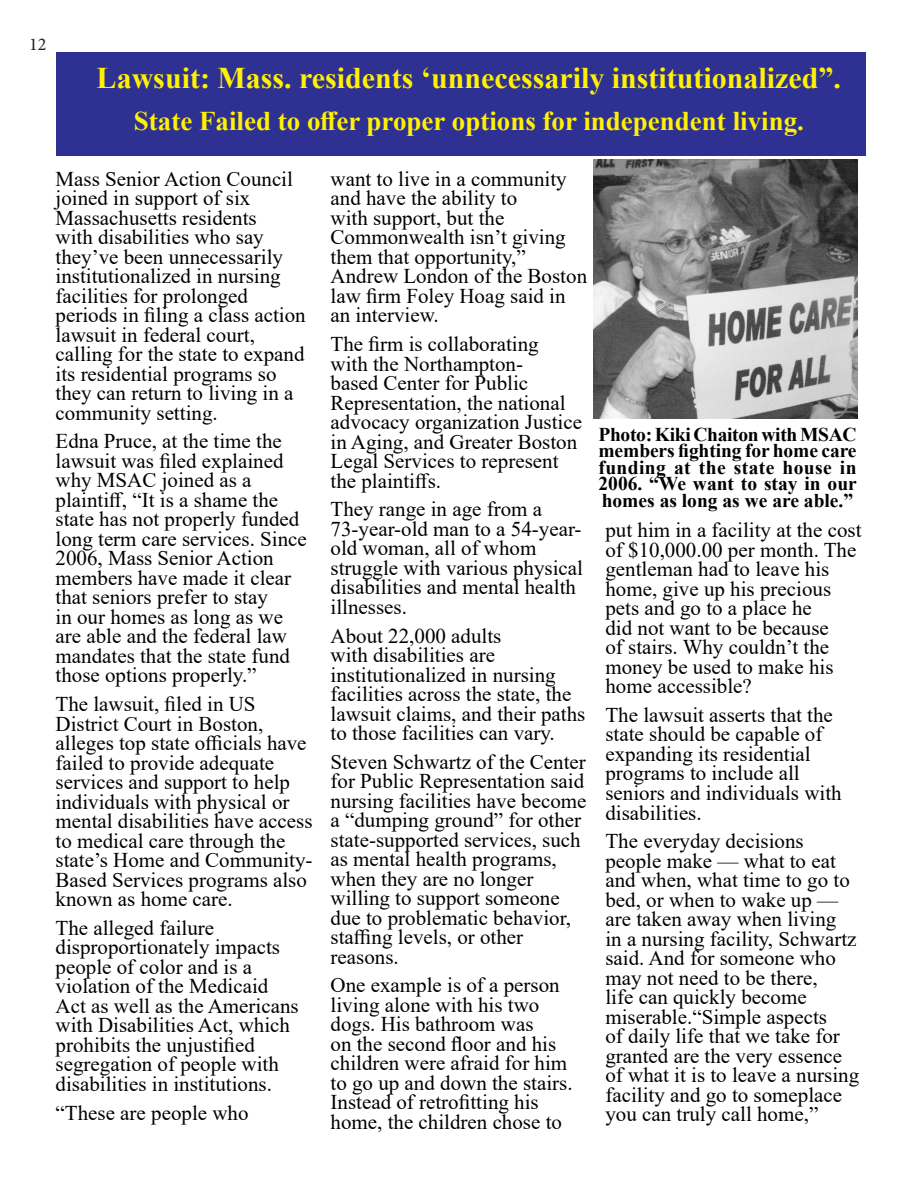
<style>
.page{position:relative;width:918px;height:1188px;background:#fff}
.page>*{position:absolute;margin:0;border:0;box-sizing:border-box;transform-origin:0 0}
.t1{font:700 30px "Times New Roman";color:#fff101}
.t2{font:700 27px "Times New Roman";color:#fff101}
.t3{font:21px/19.5px "Times New Roman";color:#000}
.t4{font:700 19.5px/16.5px "Times New Roman";color:#000;text-align:justify}
.t5{font:18px "Minion Pro";color:#231f20}
</style>
<div class="page">
<div style="left:56px;top:52px;width:810px;height:104px;background:#2e3092"></div>
<img style="left:593px;top:159px;width:264px;height:260px">
<p class="t5" style="left:29px;top:33px;width:19px">12</p>
<h1 class="t1" style="left:97px;top:57px;width:746px">Lawsuit: Mass. residents ‘unnecessarily institutionalized”.</h1>
<p class="t2" style="left:134px;top:102px;width:672px">State Failed to offer proper options for independent living.</p>
<p class="t3" style="left:56px;top:168px;width:252px">Mass Senior Action Council joined in support of six<br>Massachusetts residents<br>with disabilities who say they’ve been unnecessarily institutionalized in nursing facilities for prolonged periods in filing a class action lawsuit in federal court, calling for the state to expand its residential programs so they can return to living in a community setting.</p>
<p class="t3" style="left:56px;top:431px;width:253px">Edna Pruce, at the time the lawsuit was filed explained why MSAC joined as a plaintiff, “It is a shame the state has not properly funded long term care services. Since<br>2006, Mass Senior Action members have made it clear that seniors prefer to stay<br>in our homes as long as we are able and the federal law mandates that the state fund those options properly.”</p>
<p class="t3" style="left:56px;top:694px;width:258px">The lawsuit, filed in US<br>District Court in Boston, alleges top state officials have failed to provide adequate services and support to help individuals with physical or mental disabilities have access to medical care through the state’s Home and Community-<br>Based Services programs also known as home care.</p>
<p class="t3" style="left:56px;top:917px;width:245px">The alleged failure disproportionately impacts people of color and is a violation of the Medicaid<br>Act as well as the Americans with Disabilities Act, which prohibits the unjustified segregation of people with disabilities in institutions.</p>
<p class="t3" style="left:56px;top:1102px;width:195px">“These are people who</p>
<p class="t3" style="left:331px;top:168px;width:258px">want to live in a community and have the ability to<br>with support, but the<br>Commonwealth isn’t giving them that opportunity,”<br>Andrew London of the Boston law firm Foley Hoag said in an interview.</p>
<p class="t3" style="left:331px;top:334px;width:253px">The firm is collaborating<br>with the Northampton-<br>based Center for Public<br>Representation, the national advocacy organization Justice in Aging, and Greater Boston<br>Legal Services to represent the plaintiffs.</p>
<p class="t3" style="left:331px;top:499px;width:254px">They range in age from a<br>73-year-old man to a 54-year&shy;old woman, all of whom struggle with various physical disabilities and mental health illnesses.</p>
<p class="t3" style="left:331px;top:625px;width:256px">About 22,000 adults<br>with disabilities are institutionalized in nursing facilities across the state, the lawsuit claims, and their paths to those facilities can vary.</p>
<p class="t3" style="left:331px;top:751px;width:258px">Steven Schwartz of the Center for Public Representation said nursing facilities have become a “dumping ground” for other state-supported services, such as mental health programs, when they are no longer willing to support someone due to problematic behavior, staffing levels, or other reasons.</p>
<p class="t3" style="left:331px;top:975px;width:244px">One example is of a person living alone with his two dogs. His bathroom was<br>on the second floor and his children were afraid for him to go up and down the stairs.<br>Instead of retrofitting his home, the children chose to</p>
<p class="t4" style="left:598px;top:426px;width:260px">Photo: Kiki Chaiton with MSAC members fighting for home care funding at the state house in 2006. “We want to stay in our homes as long as we are able.”</p>
<p class="t3" style="left:605px;top:520px;width:258px">put him in a facility at the cost of $10,000.00 per month. The gentleman had to leave his home, give up his precious pets and go to a place he<br>did not want to be because<br>of stairs. Why couldn’t the money be used to make his home accessible?</p>
<p class="t3" style="left:605px;top:705px;width:238px">The lawsuit asserts that the state should be capable of expanding its residential programs to include all seniors and individuals with disabilities.</p>
<p class="t3" style="left:605px;top:831px;width:255px">The everyday decisions people make — what to eat and when, what time to go to bed, or when to wake up — are taken away when living<br>in a nursing facility, Schwartz said. And for someone who may not need to be there,<br>life can quickly become miserable.“Simple aspects<br>of daily life that we take for granted are the very essence of what it is to leave a nursing facility and go to someplace you can truly call home,”</p>
</div>
